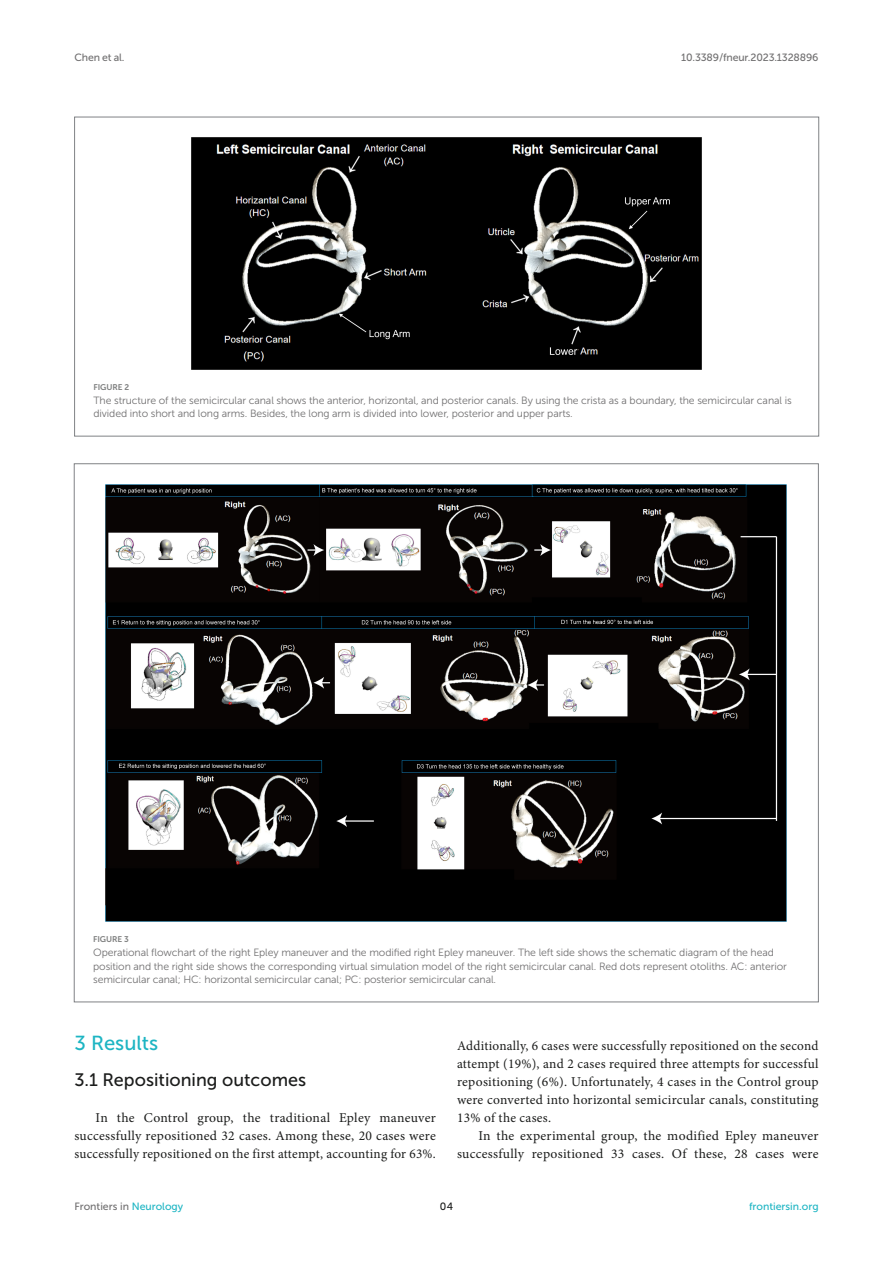
<style>
.page{position:relative;width:893px;height:1263px;background:#fff}
.page>*{position:absolute;margin:0;border:0;box-sizing:border-box;transform-origin:0 0}
.HEAD_1{font:20.25px "Museo Sans 500";color:#1db5c3}
.HEAD_2_after_HEAD_1{font:18px "Museo Sans 500";color:#1b1c1b}
.TEXT_FLUSH{font:13.5px/18px "Minion Pro";letter-spacing:.02em;color:#1b1c1b;text-align:justify}
.TEXT{font:13.5px/18px "Minion Pro";letter-spacing:.02em;color:#1b1c1b;text-align:right}
.FIG_LEG{font:10.5px/13.5px "Museo Sans 300";letter-spacing:-.01em;color:#706f70}
.t1{font:10.5px "Museo Sans 500";letter-spacing:-.015em;color:#706f70}
.t2{font:10.5px "Museo Sans 500";color:#1db5c3}
.t3{font:10.5px "Museo Sans 500";color:#1b1c1b}
.FIG_HD{font:8.25px "Museo Sans 700";letter-spacing:-.01em;color:#7e7f7f}
.s1{color:#1db5c3}
</style>
<div class="page">
<img style="left:191px;top:137px;width:511px;height:233px">
<img style="left:105px;top:484px;width:682px;height:438px">
<p class="t1" style="left:74px;top:51px;width:52px">Chen et al.</p>
<p class="t1" style="left:681px;top:51px;width:139px">10.3389/fneur.2023.1328896</p>
<p class="FIG_HD" style="left:94px;top:383px;width:37px">FIGURE 2</p>
<p class="FIG_LEG" style="left:94px;top:393px;width:700px">The structure of the semicircular canal shows the anterior, horizontal, and posterior canals. By using the crista as a boundary, the semicircular canal is divided into short and long arms. Besides, the long arm is divided into lower, posterior and upper parts.</p>
<p class="FIG_HD" style="left:93px;top:935px;width:37px">FIGURE 3</p>
<p class="FIG_LEG" style="left:93px;top:946px;width:695px">Operational flowchart of the right Epley maneuver and the modified right Epley maneuver. The left side shows the schematic diagram of the head position and the right side shows the corresponding virtual simulation model of the right semicircular canal. Red dots represent otoliths. AC: anterior semicircular canal; HC: horizontal semicircular canal; PC: posterior semicircular canal.</p>
<p class="HEAD_1" style="left:74px;top:1032px;width:85px">3 Results</p>
<p class="HEAD_2_after_HEAD_1" style="left:74px;top:1070px;width:233px">3.1 Repositioning outcomes</p>
<p class="TEXT_FLUSH" style="left:74px;top:1109px;width:363px;text-indent:21px">In the Control group, the traditional Epley maneuver successfully repositioned 32 cases. Among these, 20 cases were successfully repositioned on the first attempt, accounting for 63%.</p>
<p class="TEXT_FLUSH" style="left:457px;top:1037px;width:363px">Additionally, 6 cases were successfully repositioned on the second attempt (19%), and 2 cases required three attempts for successful repositioning (6%). Unfortunately, 4 cases in the Control group were converted into horizontal semicircular canals, constituting 13% of the cases.</p>
<p class="TEXT" style="left:457px;top:1127px;width:363px">In the experimental group, the modified Epley maneuver successfully repositioned 33 cases. Of these, 28 cases were</p>
<p class="t1" style="left:74px;top:1200px;width:110px">Frontiers in <span class="s1">Neurology</span></p>
<p class="t3" style="left:440px;top:1200px;width:15px">04</p>
<p class="t2" style="left:749px;top:1200px;width:71px">frontiersin.org</p>
</div>
